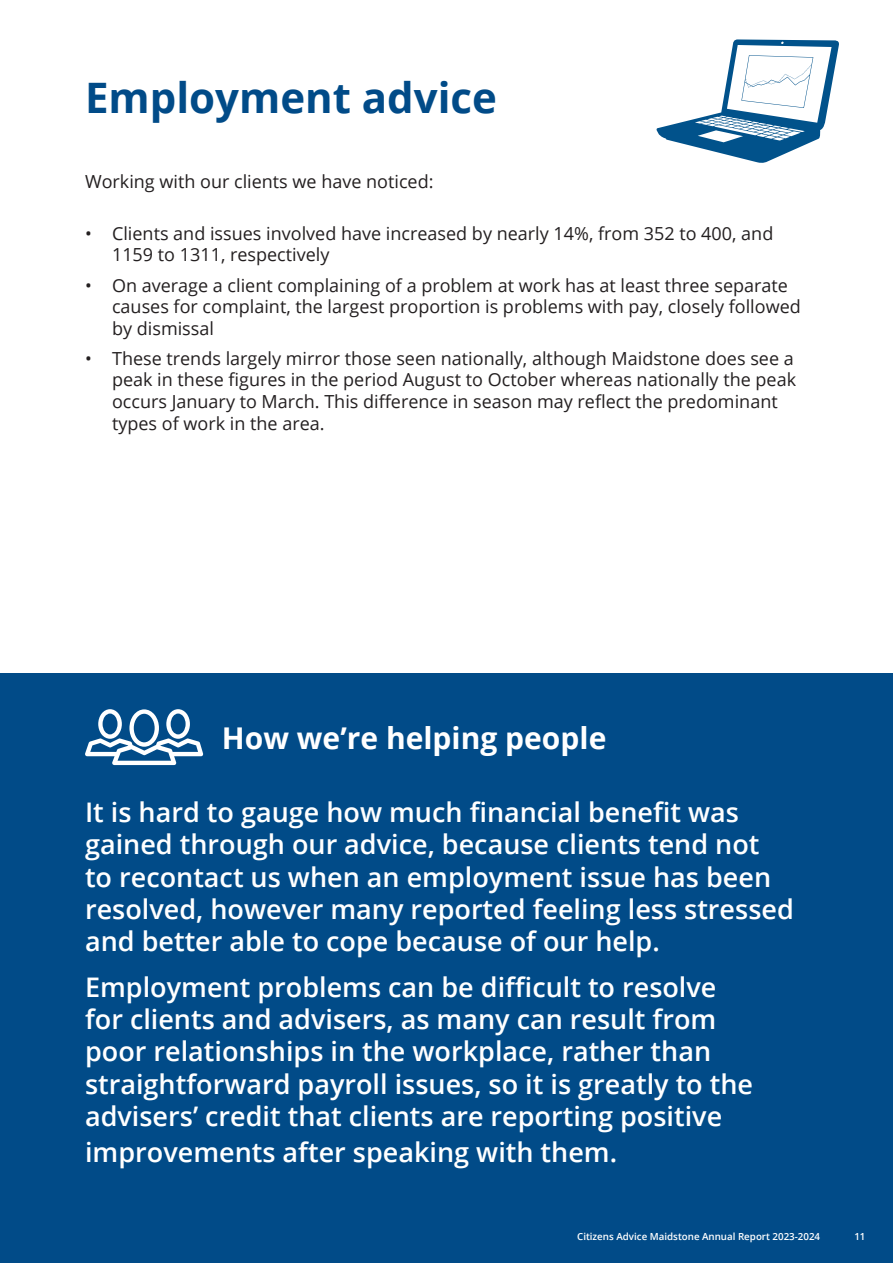
<style>
.page{position:relative;width:893px;height:1263px;background:#fff}
.page>*{position:absolute;margin:0;border:0;box-sizing:border-box;transform-origin:0 0}
.t1{font:700 42px "Open Sans";color:#014b88}
.t2{font:700 30px "Open Sans";color:#fff}
.t3{font:600 27px/32.4px "Open Sans";color:#fff}
.t4{font:18px/21.6px "Open Sans";color:#231f20}
.t5{font:600 9.75px "Open Sans";color:#fff}
</style>
<div class="page">
<div style="left:0;top:674px;width:893px;height:589px;background:#014b88"></div>
<svg style="left:85px;top:709px;width:118px;height:56px"></svg>
<svg style="left:656px;top:39px;width:183px;height:124px"></svg>
<p class="t1" style="left:85px;top:68px;width:413px">Employment advice</p>
<p class="t4" style="left:85px;top:170px;width:350px">Working with our clients we have noticed:</p>
<p class="t4" style="left:112px;top:222px;width:663px;text-indent:-27px">• Clients and issues involved have increased by nearly 14%, from 352 to 400, and<br>1159 to 1311, respectively</p>
<p class="t4" style="left:112px;top:274px;width:690px;text-indent:-27px">• On average a client complaining of a problem at work has at least three separate causes for complaint, the largest proportion is problems with pay, closely followed by dismissal</p>
<p class="t4" style="left:112px;top:347px;width:686px;text-indent:-27px">• These trends largely mirror those seen nationally, although Maidstone does see a peak in these figures in the period August to October whereas nationally the peak occurs January to March. This difference in season may reflect the predominant types of work in the area.</p>
<p class="t2" style="left:222px;top:717px;width:386px">How we’re helping people</p>
<p class="t3" style="left:85px;top:795px;width:710px">It is hard to gauge how much financial benefit was gained through our advice, because clients tend not<br>to recontact us when an employment issue has been resolved, however many reported feeling less stressed and better able to cope because of our help.</p>
<p class="t3" style="left:85px;top:970px;width:670px">Employment problems can be difficult to resolve for clients and advisers, as many can result from poor relationships in the workplace, rather than straightforward payroll issues, so it is greatly to the advisers’ credit that clients are reporting positive</p>
<p class="t3" style="left:85px;top:1136px;width:534px">improvements after speaking with them.</p>
<p class="t5" style="left:577px;top:1229px;width:245px">Citizens Advice Maidstone Annual Report 2023-2024</p>
<p class="t5" style="left:854px;top:1229px;width:13px">11</p>
</div>
